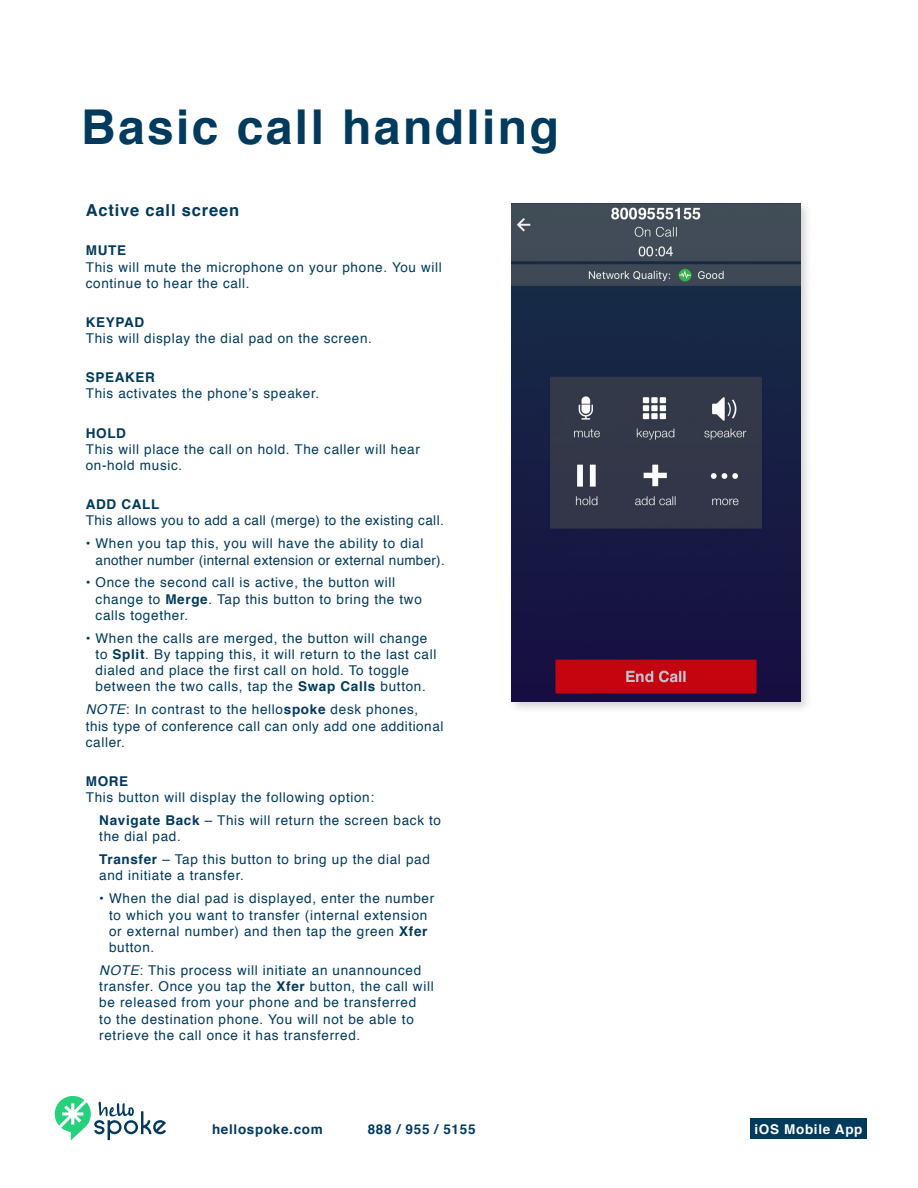
<style>
.page{position:relative;width:918px;height:1188px;background:#fff}
.page>*{position:absolute;margin:0;border:0;box-sizing:border-box;transform-origin:0 0}
.t1{font:700 48px "Helvetica";letter-spacing:.05em;color:#003a5d}
.t2{font:700 16.5px "Helvetica";letter-spacing:.05em;color:#003a5d}
.t3{font:13.5px/16.2px "Helvetica";letter-spacing:.05em;color:#003a5d}
.t4{font:13.5px/16.2px "Helvetica";letter-spacing:.02em;color:#003a5d}
.t5{font:13.5px/16.2px "Helvetica";letter-spacing:.03em;color:#003a5d}
.t6{font:700 13.5px "Helvetica";letter-spacing:.05em;color:#003a5d}
.t7{font:700 13.5px "Helvetica";letter-spacing:.05em;color:#fff}
.s1{font-weight:700}
.s2{font-style:italic}
</style>
<div class="page">
<div style="left:750px;top:1119px;width:116px;height:20px;background:#003a5d"></div>
<svg style="left:54px;top:1096px;width:112px;height:44px"></svg>
<div style="left:508px;top:199px;width:304px;height:515px;background:#231f20;opacity:.2"></div>
<img style="left:512px;top:204px;width:288px;height:498px">
<p class="t1" style="left:81px;top:88px;width:480px">Basic call handling</p>
<p class="t2" style="left:86px;top:197px;width:155px">Active call screen</p>
<p class="t3" style="left:86px;top:243px;width:358px"><span class="s1">MUTE<br></span>This will mute the microphone on your phone. You will continue to hear the call.</p>
<p class="t3" style="left:86px;top:315px;width:288px"><span class="s1">KEYPAD<br></span>This will display the dial pad on the screen.</p>
<p class="t3" style="left:86px;top:370px;width:235px"><span class="s1">SPEAKER<br></span>This activates the phone’s speaker.</p>
<p class="t3" style="left:86px;top:425px;width:336px"><span class="s1">HOLD<br></span>This will place the call on hold. The caller will hear on-hold music.</p>
<p class="t5" style="left:86px;top:497px;width:360px"><span class="s1">ADD CALL<br></span>This allows you to add a call (merge) to the existing call.</p>
<p class="t4" style="left:96px;top:536px;width:351px;text-indent:-10px">• When you tap this, you will have the ability to dial another number (internal extension or external number).</p>
<p class="t3" style="left:96px;top:575px;width:328px;text-indent:-10px">• Once the second call is active, the button will change to <span class="s1">Merge</span>. Tap this button to bring the two calls together.</p>
<p class="t3" style="left:96px;top:630px;width:342px;text-indent:-10px">• When the calls are merged, the button will change to <span class="s1">Split</span>. By tapping this, it will return to the last call dialed and place the first call on hold. To toggle between the two calls, tap the <span class="s1">Swap Calls</span> button.</p>
<p class="t3" style="left:86px;top:702px;width:359px"><span class="s2">NOTE</span>: In contrast to the hello<span class="s1">spoke</span> desk phones, this type of conference call can only add one additional caller.</p>
<p class="t3" style="left:86px;top:774px;width:290px"><span class="s1">MORE<br></span>This button will display the following option:</p>
<p class="t3" style="left:99px;top:813px;width:343px"><span class="s1">Navigate Back</span> – This will return the screen back to the dial pad.</p>
<p class="t3" style="left:99px;top:852px;width:332px"><span class="s1">Transfer</span> – Tap this button to bring up the dial pad and initiate a transfer.</p>
<p class="t3" style="left:109px;top:891px;width:327px;text-indent:-10px">• When the dial pad is displayed, enter the number to which you want to transfer (internal extension or external number) and then tap the green <span class="s1">Xfer </span>button.</p>
<p class="t3" style="left:99px;top:963px;width:336px"><span class="s2">NOTE</span>: This process will initiate an unannounced transfer. Once you tap the <span class="s1">Xfer</span> button, the call will be released from your phone and be transferred<br>to the destination phone. You will not be able to retrieve the call once it has transferred.</p>
<p class="t6" style="left:212px;top:1118px;width:112px">hellospoke.com</p>
<p class="t6" style="left:368px;top:1118px;width:109px">888 / 955 / 5155</p>
<p class="t7" style="left:754px;top:1118px;width:110px">iOS Mobile App</p>
</div>
